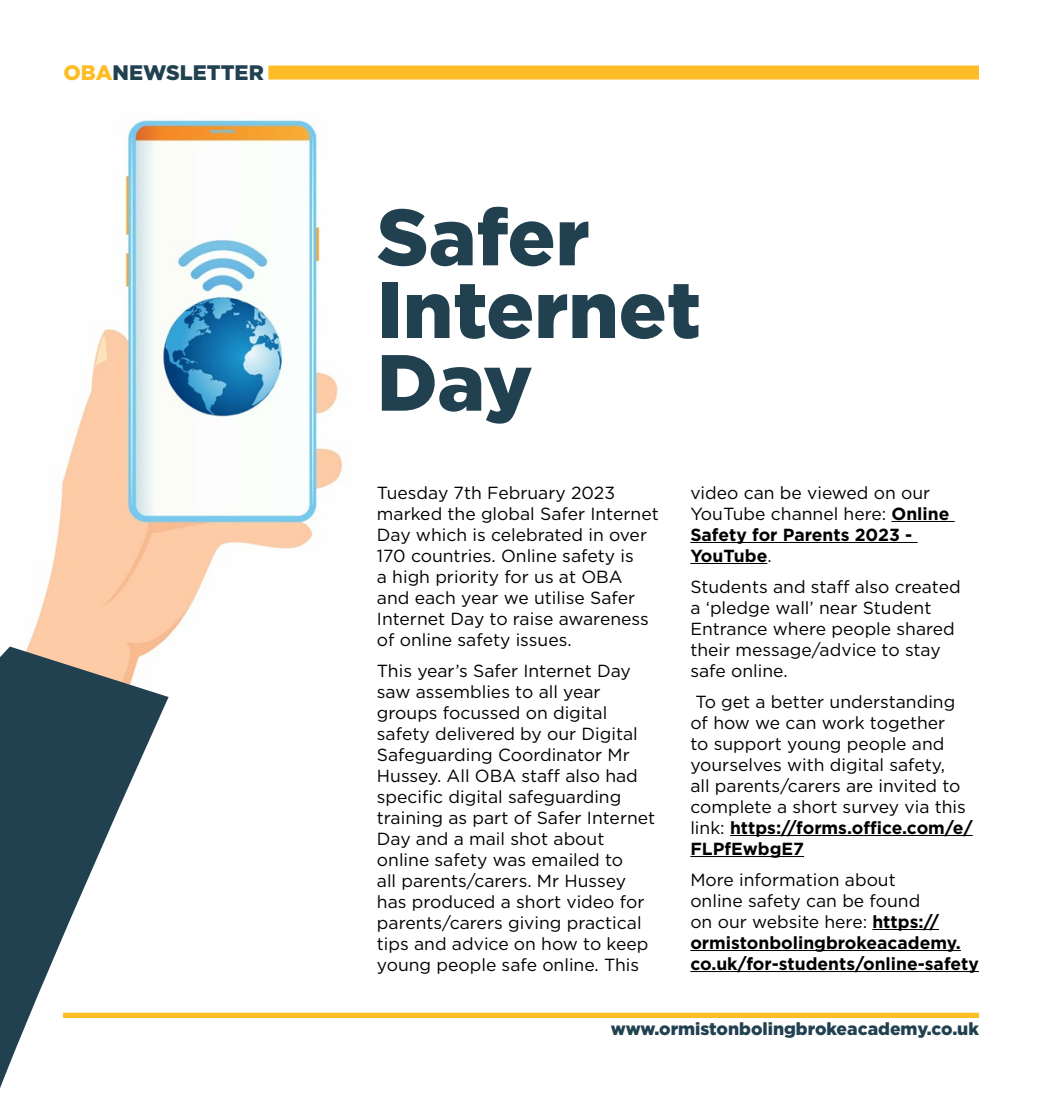
<style>
.page{position:relative;width:1042px;height:1102px;background:#fff}
.page>*{position:absolute;margin:0;border:0;box-sizing:border-box;transform-origin:0 0}
.t1{font:900 79.45px/72.6px "Gotham";color:#214150}
.t2{font:900 21px "Gotham";color:#214150}
.t3{font:17.5px/21px "Gotham";color:#000}
.t4{font:700 17.5px/21px "Gotham";color:#000}
.t5{font:900 17.5px "Gotham";color:#214150}
.s1{color:#febd26}
.s2{font-weight:700}
.s3{font-weight:400}
</style>
<div class="page">
<div style="left:268px;top:65px;width:711px;height:14px;background:#febd26"></div>
<hr style="left:891px;top:521px;width:64px;height:1px;background:#000">
<hr style="left:690px;top:542px;width:227px;height:1px;background:#000">
<hr style="left:690px;top:563px;width:77px;height:1px;background:#000">
<hr style="left:730px;top:835px;width:243px;height:1px;background:#000">
<hr style="left:690px;top:856px;width:114px;height:1px;background:#000">
<hr style="left:872px;top:928px;width:67px;height:1px;background:#000">
<hr style="left:690px;top:949px;width:271px;height:1px;background:#000">
<hr style="left:690px;top:970px;width:289px;height:1px;background:#000">
<div style="left:63px;top:1012px;width:916px;height:5px;background:#febd26"></div>
<img style="left:27px;top:119px;width:316px;height:527px">
<svg style="left:0;top:646px;width:169px;height:442px"></svg>
<p class="t2" style="left:63px;top:58px;width:202px"><span class="s1">OBA</span>NEWSLETTER</p>
<h1 class="t1" style="left:377px;top:200px;width:326px">Safer<br>Internet<br>Day</h1>
<p class="t3" style="left:377px;top:481px;width:283px">Tuesday 7th February 2023 marked the global Safer Internet<br>Day which is celebrated in over<br>170 countries. Online safety is<br>a high priority for us at OBA and each year we utilise Safer<br>Internet Day to raise awareness of online safety issues.</p>
<p class="t3" style="left:377px;top:659px;width:280px">This year’s Safer Internet Day saw assemblies to all year groups focussed on digital safety delivered by our Digital<br>Safeguarding Coordinator Mr<br>Hussey. All OBA staff also had specific digital safeguarding training as part of Safer Internet<br>Day and a mail shot about online safety was emailed to<br>all parents/carers. Mr Hussey has produced a short video for parents/carers giving practical tips and advice on how to keep young people safe online. This</p>
<p class="t3" style="left:690px;top:481px;width:261px">video can be viewed on our<br>YouTube channel here: <span class="s2">Online<br>Safety for Parents 2023 -<br>YouTube</span>.</p>
<p class="t3" style="left:690px;top:575px;width:272px">Students and staff also created a ‘pledge wall’ near Student<br>Entrance where people shared their message/advice to stay safe online.</p>
<p class="t3" style="left:690px;top:690px;width:284px;text-indent:5px">To get a better understanding of how we can work together<br>to support young people and yourselves with digital safety,<br>all parents/carers are invited to complete a short survey via this link: <span class="s2">https://forms.office.com/e/<br>FLPfEwbgE7</span></p>
<p class="t4" style="left:690px;top:868px;width:290px"><span class="s3">More information about<br>online safety can be found<br>on our website here:</span> https:// ormistonbolingbrokeacademy. co.uk/for-students/online-safety</p>
<p class="t5" style="left:611px;top:1016px;width:370px">www.ormistonbolingbrokeacademy.co.uk</p>
</div>
